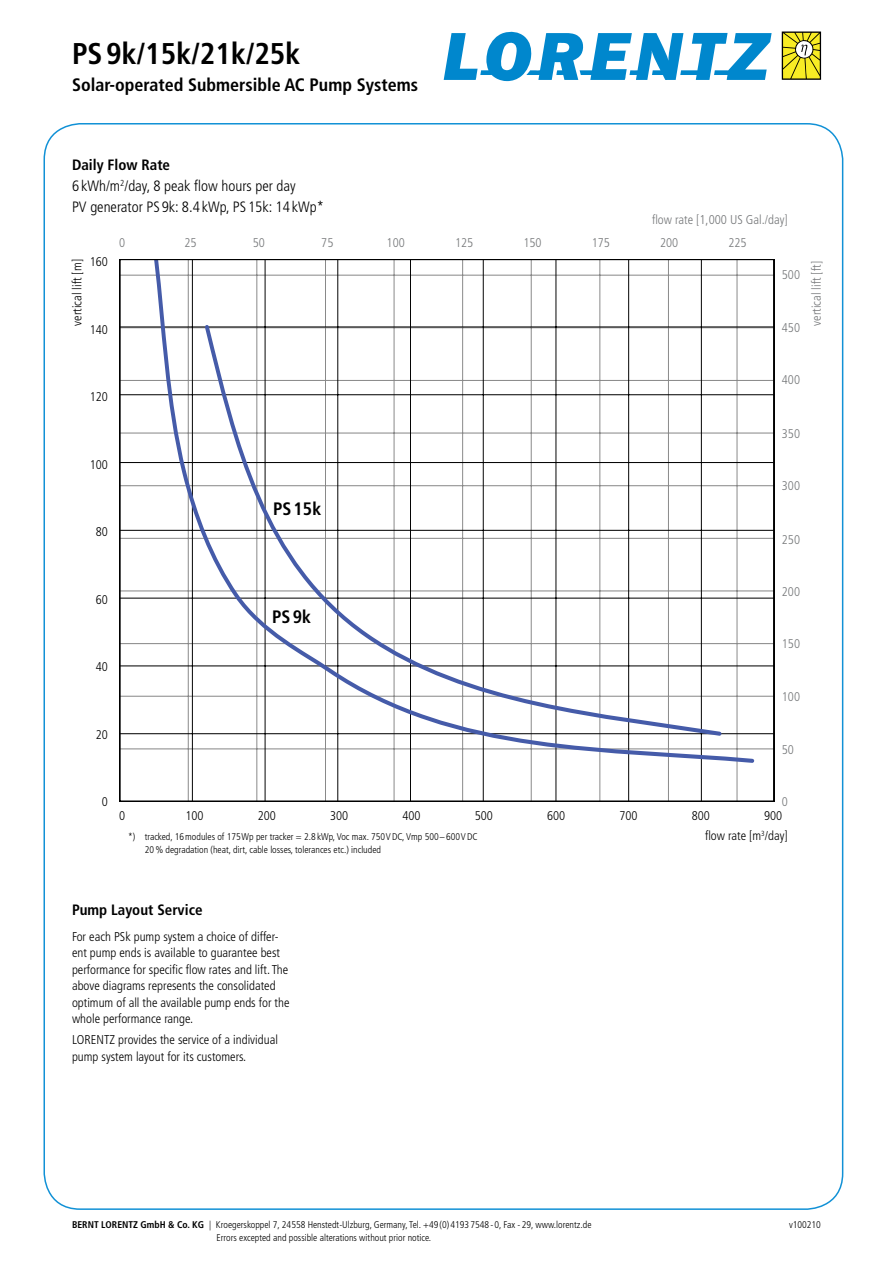
<style>
.page{position:relative;width:893px;height:1263px;background:#fff}
.page>*{position:absolute;margin:0;border:0;box-sizing:border-box;transform-origin:0 0}
.t1{font:700 condensed 30px "Frutiger LT Std";color:#000}
.t2{font:700 condensed 18px "Frutiger LT Std";color:#000}
.t3{font:300 condensed 15px/21px "Frutiger LT Std";color:#000}
.t4{font:700 condensed 15px "Frutiger LT Std";color:#000}
.t5{font:300 condensed 12.75px/16.5px "Frutiger LT Std";color:#000}
.t6{font:300 condensed 12.75px "Frutiger LT Std";color:#757779}
.t7{font:300 condensed 12.6px "Frutiger LT Std";color:#757779}
.t8{font:300 condensed 12.6px "Frutiger LT Std";color:#000}
.t9{font:300 condensed 9.75px/13.5px "Frutiger LT Std";color:#000}
.s1{font-weight:700}
</style>
<div class="page">
<svg style="left:444px;top:32px;width:328px;height:49px"></svg>
<svg style="left:782px;top:32px;width:39px;height:48px;background:#beb632"></svg>
<hr style="left:774px;top:259px;width:1px;height:542px;background:#000">
<svg style="left:120px;top:259px;width:654px;height:542px"></svg>
<h1 class="t1" style="left:72px;top:36px;width:230px">PS9k/15k/21k/25k</h1>
<h2 class="t2" style="left:72px;top:74px;width:347px">Solar-operated Submersible AC Pump Systems</h2>
<p class="t3" style="left:72px;top:154px;width:253px"><span class="s1">Daily Flow Rate<br></span>6 kWh/m<sup>2</sup>/day, 8 peak flow hours per day<br>PV generator PS 9k: 8.4 kWp, PS 15k: 14 kWp*</p>
<p class="t6" style="left:652px;top:212px;width:137px">flow rate [1,000 US Gal./day]</p>
<p class="t7" style="left:119px;top:236px;width:8px">0</p>
<p class="t7" style="left:185px;top:236px;width:14px">25</p>
<p class="t7" style="left:253px;top:236px;width:14px">50</p>
<p class="t7" style="left:321px;top:236px;width:14px">75</p>
<p class="t7" style="left:387px;top:236px;width:20px">100</p>
<p class="t7" style="left:455px;top:236px;width:20px">125</p>
<p class="t7" style="left:523px;top:236px;width:20px">150</p>
<p class="t7" style="left:592px;top:236px;width:20px">175</p>
<p class="t7" style="left:660px;top:236px;width:20px">200</p>
<p class="t7" style="left:728px;top:236px;width:20px">225</p>
<p class="t8" style="left:90px;top:254px;width:20px">160</p>
<p class="t5" style="left:69px;top:326px;width:68px;rotate:-90deg">vertical lift [m]</p>
<p class="t6" style="left:809px;top:326px;width:66px;rotate:-90deg">vertical lift [ft]</p>
<p class="t7" style="left:782px;top:267px;width:20px">500</p>
<p class="t7" style="left:782px;top:320px;width:20px">450</p>
<p class="t8" style="left:90px;top:322px;width:20px">140</p>
<p class="t8" style="left:90px;top:389px;width:20px">120</p>
<p class="t8" style="left:90px;top:457px;width:20px">100</p>
<p class="t8" style="left:96px;top:524px;width:14px">80</p>
<p class="t8" style="left:96px;top:592px;width:14px">60</p>
<p class="t8" style="left:96px;top:659px;width:14px">40</p>
<p class="t8" style="left:96px;top:727px;width:14px">20</p>
<h2 class="t2" style="left:273px;top:498px;width:50px">PS15k</h2>
<h2 class="t2" style="left:272px;top:606px;width:40px">PS9k</h2>
<p class="t7" style="left:782px;top:372px;width:20px">400</p>
<p class="t7" style="left:782px;top:426px;width:20px">350</p>
<p class="t7" style="left:782px;top:478px;width:20px">300</p>
<p class="t7" style="left:782px;top:532px;width:20px">250</p>
<p class="t7" style="left:782px;top:584px;width:20px">200</p>
<p class="t7" style="left:782px;top:636px;width:20px">150</p>
<p class="t7" style="left:782px;top:689px;width:20px">100</p>
<p class="t7" style="left:782px;top:742px;width:14px">50</p>
<p class="t8" style="left:102px;top:794px;width:8px">0</p>
<p class="t7" style="left:782px;top:794px;width:8px">0</p>
<p class="t8" style="left:185px;top:809px;width:20px">100</p>
<p class="t8" style="left:119px;top:809px;width:8px">0</p>
<p class="t8" style="left:258px;top:809px;width:20px">200</p>
<p class="t8" style="left:330px;top:809px;width:20px">300</p>
<p class="t8" style="left:402px;top:809px;width:20px">400</p>
<p class="t8" style="left:475px;top:809px;width:20px">500</p>
<p class="t8" style="left:547px;top:809px;width:20px">600</p>
<p class="t8" style="left:619px;top:809px;width:20px">700</p>
<p class="t8" style="left:692px;top:809px;width:20px">800</p>
<p class="t8" style="left:764px;top:809px;width:20px">900</p>
<p class="t9" style="left:145px;top:831px;width:334px;line-height:12.8px;text-indent:-16px">*) tracked, 16modules of 175Wp per tracker = 2.8 kWp, Voc max. 750VDC, Vmp 500 –600VDC<br>20% degradation (heat, dirt, cable losses, tolerances etc.) included</p>
<p class="t4" style="left:72px;top:901px;width:132px">Pump Layout Service</p>
<p class="t5" style="left:72px;top:928px;width:219px">For each PSk pump system a choice of differ&shy;ent pump ends is available to guarantee best performance for specific flow rates and lift. The above diagrams represents the consolidated optimum of all the available pump ends for the whole performance range.</p>
<p class="t5" style="left:72px;top:1032px;width:207px">LORENTZ provides the service of a individual pump system layout for its customers.</p>
<p class="t5" style="left:705px;top:828px;width:84px">flow rate [m<sup>3</sup>/day]</p>
<p class="t9" style="left:216px;top:1217px;width:376px;text-indent:-144px"><span class="s1">BERNT LORENTZ GmbH &amp; Co. KG</span> | Kroegerskoppel 7, 24558 Henstedt-Ulzburg, Germany, Tel. +49 (0) 4193 7548 - 0, Fax - 29, www.lorentz.de<br>Errors excepted and possible alterations without prior notice.</p>
<p class="t9" style="left:789px;top:1217px;width:33px">v100210</p>
</div>
